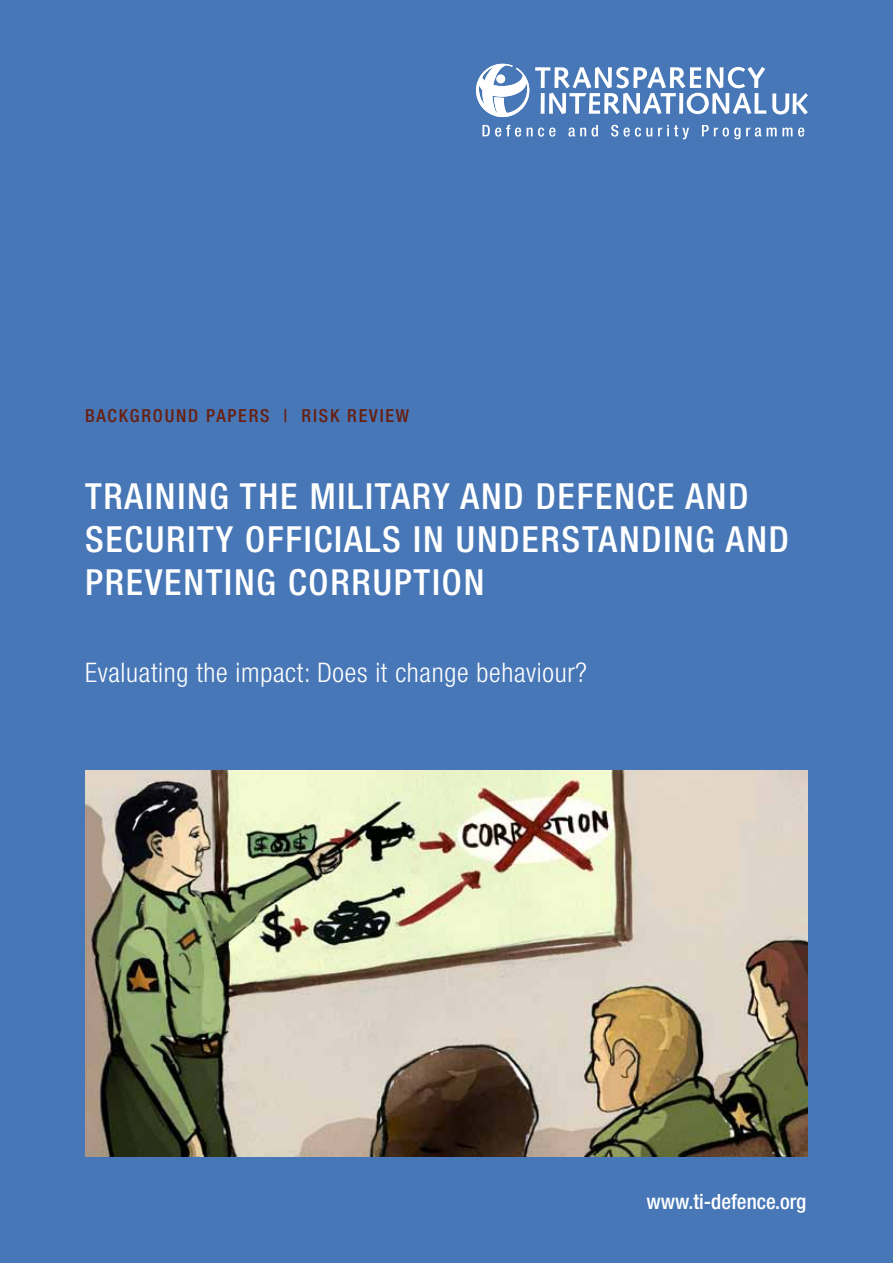
<style>
.page{position:relative;width:893px;height:1263px;background:#4777b6}
.page>*{position:absolute;margin:0;border:0;box-sizing:border-box;transform-origin:0 0}
.t1{font:500 condensed 36px/43.2px "Helvetica Neue";letter-spacing:.05em;color:#fff}
.t2{font:300 condensed 27px "Helvetica Neue";letter-spacing:.025em;color:#fff}
.t3{font:500 condensed 21px "Helvetica Neue";color:#fff}
.t4{font:500 condensed 18px "Helvetica Neue";letter-spacing:.1em;color:#681f10}
</style>
<div class="page">
<svg style="left:476px;top:64px;width:53px;height:53px"></svg>
<svg style="left:535px;top:67px;width:231px;height:47px"></svg>
<svg style="left:772px;top:93px;width:36px;height:21px"></svg>
<svg style="left:482px;top:125px;width:39px;height:12px"></svg>
<svg style="left:527px;top:128px;width:28px;height:9px"></svg>
<svg style="left:568px;top:128px;width:18px;height:9px"></svg>
<svg style="left:592px;top:125px;width:6px;height:12px"></svg>
<svg style="left:611px;top:125px;width:7px;height:12px"></svg>
<svg style="left:624px;top:128px;width:28px;height:9px"></svg>
<svg style="left:658px;top:125px;width:31px;height:14px"></svg>
<svg style="left:702px;top:125px;width:38px;height:14px"></svg>
<svg style="left:746px;top:128px;width:15px;height:9px"></svg>
<svg style="left:767px;top:128px;width:25px;height:8px"></svg>
<svg style="left:798px;top:128px;width:6px;height:9px"></svg>
<img style="left:85px;top:771px;width:723px;height:385px">
<p class="t4" style="left:85px;top:405px;width:326px">BACKGROUND PAPERS | RISK REVIEW</p>
<p class="t1" style="left:85px;top:474px;width:705px">TRAINING THE MILITARY AND DEFENCE AND<br>SECURITY OFFICIALS IN UNDERSTANDING AND<br>PREVENTING CORRUPTION</p>
<p class="t2" style="left:85px;top:656px;width:504px">Evaluating the impact: Does it change behaviour?</p>
<p class="t3" style="left:646px;top:1189px;width:162px">WWW.TI-DEFENCE.ORG</p>
</div>
